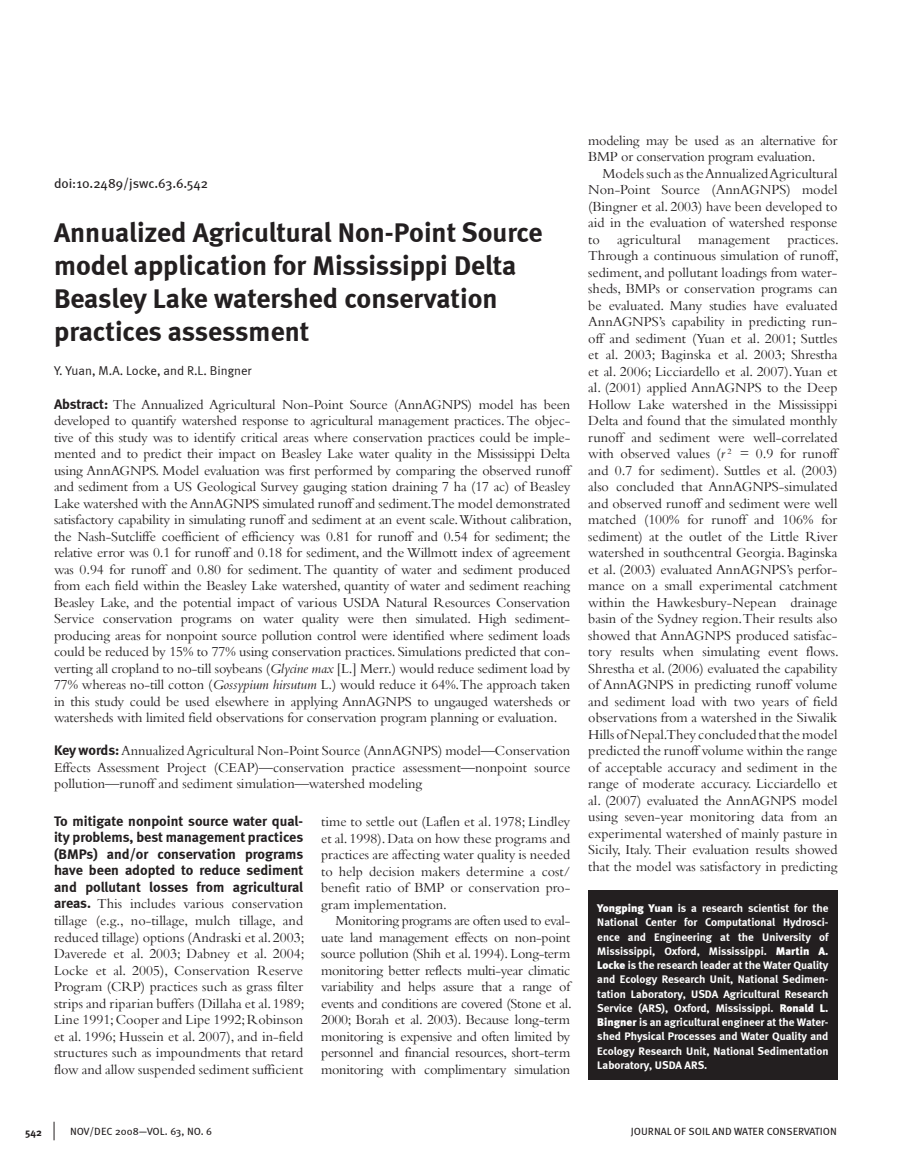
<style>
.page{position:relative;width:905px;height:1175px;background:#fff}
.page>*{position:absolute;margin:0;border:0;box-sizing:border-box;transform-origin:0 0}
.Heads{font:700 27.75px/33px "Meta";color:#231f20}
.No_indent_Copy{font:14.25px/16.5px "Bembo";color:#231f20;text-align:justify}
.Copy{font:14.25px/16.5px "Bembo";letter-spacing:-.02em;color:#231f20;text-align:justify}
.t1{font:13.5px "Meta";color:#231f20}
.By_Lines{font:12.75px "Meta Normal";color:#231f20}
.Author_Bios{font:700 11.25px/14.2px "Meta";color:#fff;text-align:justify}
.t2{font:10.5px "Meta Book Caps";color:#231f20}
.t3{font:10.5px "Meta Bold Caps";color:#231f20}
.s1{font-family:"Meta";font-weight:700}
.s2{font-style:italic}
.s3{font-weight:900}
</style>
<div class="page">
<svg style="left:54px;top:1121px;width:1px;height:19px"></svg>
<div style="left:588px;top:890px;width:249px;height:190px;background:#231f20"></div>
<p class="t1" style="left:54px;top:175px;width:156px">doi:10.2489/jswc.63.6.542</p>
<p class="Heads" style="left:54px;top:215px;width:490px">Annualized Agricultural Non-Point Source model application for Mississippi Delta Beasley Lake watershed conservation practices assessment</p>
<p class="By_Lines" style="left:54px;top:364px;width:199px">Y. Yuan, M.A. Locke, and R.L. Bingner</p>
<p class="No_indent_Copy" style="left:54px;top:395px;width:519px"><span class="s1">Abstract:</span> The Annualized Agricultural Non-Point Source (AnnAGNPS) model has been developed to quantify watershed response to agricultural management practices. The objec&shy;tive of this study was to identify critical areas where conservation practices could be imple&shy;mented and to predict their impact on Beasley Lake water quality in the Mississippi Delta using AnnAGNPS. Model evaluation was first performed by comparing the observed runoff and sediment from a US Geological Survey gauging station draining 7 ha (17 ac) of Beasley Lake watershed with the AnnAGNPS simulated runoff and sediment.The model demonstrated satisfactory capability in simulating runoff and sediment at an event scale.Without calibration, the Nash-Sutcliffe coefficient of efficiency was 0.81 for runoff and 0.54 for sediment; the relative error was 0.1 for runoff and 0.18 for sediment, and the Willmott index of agreement was 0.94 for runoff and 0.80 for sediment. The quantity of water and sediment produced from each field within the Beasley Lake watershed, quantity of water and sediment reaching Beasley Lake, and the potential impact of various USDA Natural Resources Conservation Service conservation programs on water quality were then simulated. High sediment&shy;producing areas for nonpoint source pollution control were identified where sediment loads could be reduced by 15% to 77% using conservation practices. Simulations predicted that con&shy;verting all cropland to no-till soybeans (<span class="s2">Glycine max</span> [L.] Merr.) would reduce sediment load by 77% whereas no-till cotton (<span class="s2">Gossypium hirsutum</span> L.) would reduce it 64%.The approach taken in this study could be used elsewhere in applying AnnAGNPS to ungauged watersheds or watersheds with limited field observations for conservation program planning or evaluation.</p>
<p class="No_indent_Copy" style="left:54px;top:742px;width:518px"><span class="s1">Key words:</span> Annualized Agricultural Non-Point Source (AnnAGNPS) model—Conservation Effects Assessment Project (CEAP)—conservation practice assessment—nonpoint source pollution—runoff and sediment simulation—watershed modeling</p>
<p class="No_indent_Copy" style="left:54px;top:812px;width:252px"><span class="s1">To mitigate nonpoint source water qual&shy;ity problems, best management practices (BMPs) and/or conservation programs have been adopted to reduce sediment and pollutant losses from agricultural areas.</span> This includes various conservation tillage (e.g., no-tillage, mulch tillage, and reduced tillage) options (Andraski et al. 2003; Daverede et al. 2003; Dabney et al. 2004; Locke et al. 2005), Conservation Reserve Program (CRP) practices such as grass filter strips and riparian buffers (Dillaha et al. 1989; Line 1991; Cooper and Lipe 1992; Robinson et al. 1996; Hussein et al. 2007), and in-field structures such as impoundments that retard flow and allow suspended sediment sufficient</p>
<p class="No_indent_Copy" style="left:321px;top:813px;width:251px">time to settle out (Laflen et al. 1978; Lindley et al. 1998). Data on how these programs and practices are affecting water quality is needed to help decision makers determine a cost/ benefit ratio of BMP or conservation pro&shy;gram implementation.</p>
<p class="Copy" style="left:321px;top:912px;width:252px;text-indent:14px">Monitoring programs are often used to eval&shy;uate land management effects on non-point source pollution (Shih et al. 1994). Long-term monitoring better reflects multi-year climatic variability and helps assure that a range of events and conditions are covered (Stone et al.<br>2000; Borah et al. 2003). Because long-term monitoring is expensive and often limited by personnel and financial resources, short-term monitoring with complimentary simulation</p>
<p class="Copy" style="left:588px;top:131px;width:251px">modeling may be used as an alternative for<br>BMP or conservation program evaluation.</p>
<p class="Copy" style="left:588px;top:164px;width:252px;text-indent:14px">Models such as the Annualized Agricultural Non-Point Source (AnnAGNPS) model (Bingner et al. 2003) have been developed to aid in the evaluation of watershed response to agricultural management practices.<br>Through a continuous simulation of runoff, sediment, and pollutant loadings from water&shy;sheds, BMPs or conservation programs can be evaluated. Many studies have evaluated AnnAGNPS’s capability in predicting run&shy;off and sediment (Yuan et al. 2001; Suttles et al. 2003; Baginska et al. 2003; Shrestha et al. 2006; Licciardello et al. 2007). Yuan et al. (2001) applied AnnAGNPS to the Deep Hollow Lake watershed in the Mississippi Delta and found that the simulated monthly runoff and sediment were well-correlated with observed values (<span class="s2">r</span> <sup>2</sup> = 0.9 for runoff and 0.7 for sediment). Suttles et al. (2003) also concluded that AnnAGNPS-simulated and observed runoff and sediment were well matched (100% for runoff and 106% for sediment) at the outlet of the Little River watershed in southcentral Georgia. Baginska et al. (2003) evaluated AnnAGNPS’s perfor&shy;mance on a small experimental catchment within the Hawkesbury-Nepean drainage basin of the Sydney region.Their results also showed that AnnAGNPS produced satisfac&shy;tory results when simulating event flows.<br>Shrestha et al. (2006) evaluated the capability of AnnAGNPS in predicting runoff volume and sediment load with two years of field observations from a watershed in the Siwalik Hills of Nepal.They concluded that the model predicted the runoff volume within the range of acceptable accuracy and sediment in the range of moderate accuracy. Licciardello et al. (2007) evaluated the AnnAGNPS model using seven-year monitoring data from an experimental watershed of mainly pasture in Sicily, Italy. Their evaluation results showed that the model was satisfactory in predicting</p>
<p class="Author_Bios" style="left:597px;top:901px;width:233px"><span class="s3">Yongping Yuan</span> is a research scientist for the National Center for Computational Hydrosci&shy;ence and Engineering at the University of Mississippi, Oxford, Mississippi. <span class="s3">Martin A.<br>Locke</span> is the research leader at the Water Quality and Ecology Research Unit, National Sedimen&shy;tation Laboratory, USDA Agricultural Research Service (ARS), Oxford, Mississippi. <span class="s3">Ronald L.<br>Bingner</span> is an agricultural engineer at the Water&shy;shed Physical Processes and Water Quality and Ecology Research Unit, National Sedimentation Laboratory, USDA ARS.</p>
<p class="t3" style="left:25px;top:1126px;width:18px">542</p>
<p class="t2" style="left:70px;top:1125px;width:144px">N OV/DEC 2008—VOL. 63, NO. 6</p>
<p class="t2" style="left:631px;top:1125px;width:207px">JOURNAL OF SOIL AND WATER CONSERVATION</p>
</div>
